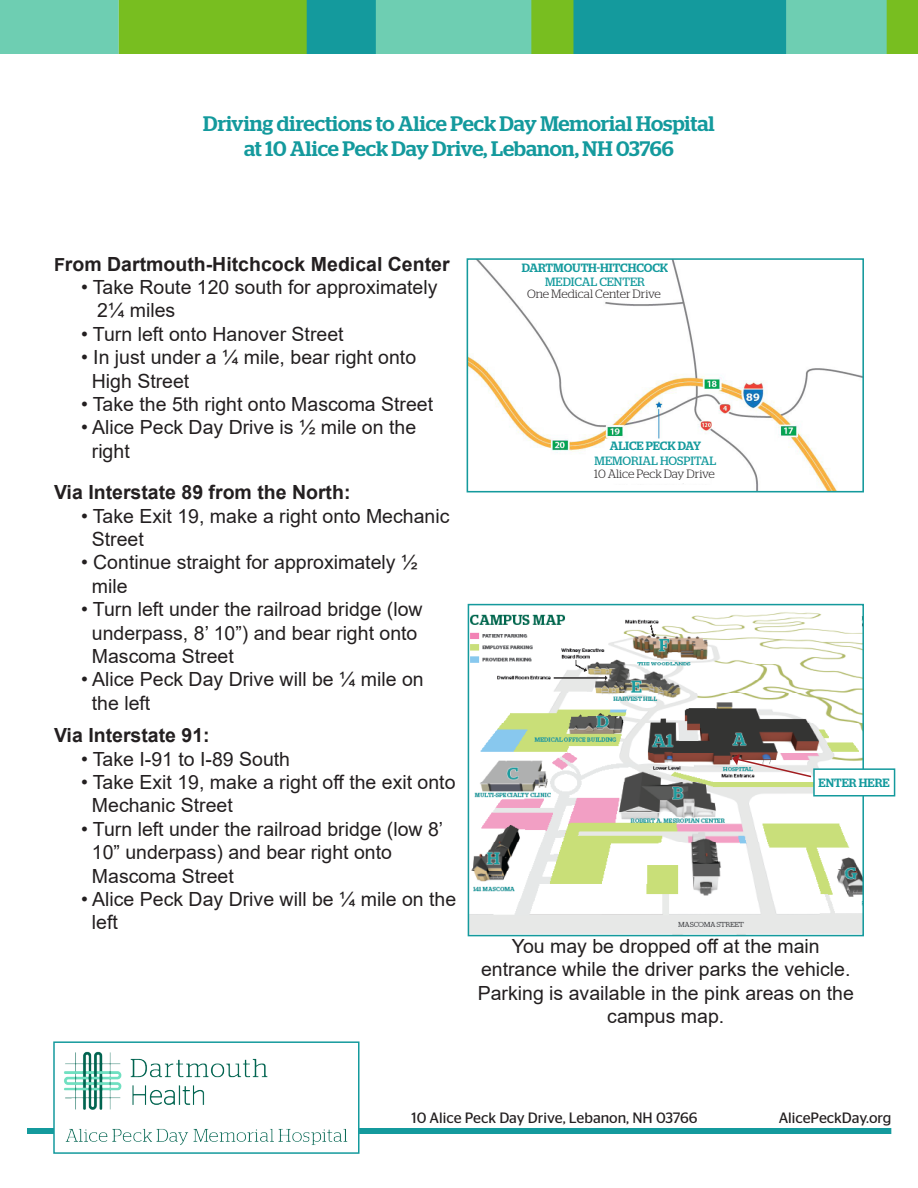
<style>
.page{position:relative;width:918px;height:1188px;background:#fff}
.page>*{position:absolute;margin:0;border:0;box-sizing:border-box;transform-origin:0 0}
.t1{font:500 21px "Stag";color:#149a9d}
.t2{font:19.5px/23.4px "Arial";color:#231f20;text-align:center}
.t3{font:700 19.5px "Arial";color:#231f20}
.t4{font:15px "Stag Sans";color:#231f20}
.t5{font:500 12px "Stag";color:#149a9d}
.t6{font:300 12px "Stag";letter-spacing:-.005em;color:#231f20}
.t7{font:12px "Stag";color:#149a9d}
.s1{font-size:18px}
</style>
<div class="page">
<img style="left:64px;top:1051px;width:284px;height:94px">
<div style="left:53px;top:1041px;width:307px;height:113px;border:2px solid #149a9d"></div>
<div style="left:359px;top:1128px;width:532px;height:6px;background:#149a9d"></div>
<div style="left:27px;top:1128px;width:27px;height:6px;background:#149a9d"></div>
<div style="left:1px;top:1px;width:117px;height:52px;background:#6eceb2"></div>
<div style="left:0;top:0;width:119px;height:54px;border:2px solid #6eceb2"></div>
<div style="left:120px;top:1px;width:187px;height:52px;background:#78be20"></div>
<div style="left:119px;top:0;width:189px;height:54px;border:2px solid #78be20"></div>
<div style="left:307px;top:1px;width:69px;height:52px;background:#149a9d"></div>
<div style="left:307px;top:0;width:70px;height:54px;border:2px solid #149a9d"></div>
<div style="left:377px;top:1px;width:155px;height:52px;background:#6eceb2"></div>
<div style="left:376px;top:0;width:156px;height:54px;border:2px solid #6eceb2"></div>
<div style="left:532px;top:1px;width:42px;height:52px;background:#78be20"></div>
<div style="left:531px;top:0;width:44px;height:54px;border:2px solid #78be20"></div>
<div style="left:574px;top:1px;width:212px;height:52px;background:#149a9d"></div>
<div style="left:573px;top:0;width:214px;height:54px;border:2px solid #149a9d"></div>
<div style="left:787px;top:1px;width:101px;height:52px;background:#6eceb2"></div>
<div style="left:786px;top:0;width:103px;height:54px;border:2px solid #6eceb2"></div>
<div style="left:887px;top:1px;width:30px;height:52px;background:#78be20"></div>
<div style="left:887px;top:0;width:31px;height:54px;border:2px solid #78be20"></div>
<img style="left:470px;top:261px;width:391px;height:228px">
<div style="left:467px;top:258px;width:397px;height:234px;border:2px solid #149a9d"></div>
<div style="left:605px;top:438px;width:106px;height:46px;background:#fff"></div>
<div style="left:532px;top:260px;width:140px;height:39px;background:#fff"></div>
<img style="left:471px;top:612px;width:390px;height:321px">
<div style="left:468px;top:604px;width:396px;height:332px;border:2px solid #149a9d"></div>
<div style="left:838px;top:898px;width:24px;height:15px;background:#fff"></div>
<svg style="left:732px;top:754px;width:81px;height:24px"></svg>
<div style="left:822px;top:612px;width:40px;height:15px;background:#fff"></div>
<div style="left:813px;top:768px;width:82px;height:28px;background:#fff;border:2px solid #149a9d"></div>
<p class="t1" style="left:203px;top:111px;width:513px">Driving directions to Alice Peck Day Memorial Hospital</p>
<p class="t1" style="left:244px;top:137px;width:431px">at 10 Alice Peck Day Drive, Lebanon, NH 03766</p>
<p class="t3" style="left:54px;top:250px;width:397px"><span class="s1">F</span>rom Dartmouth-Hitchcock Medical Center</p>
<p class="t2" style="left:81px;top:275px;width:358px">• Take Route 120 south for approximately</p>
<p class="t2" style="left:97px;top:299px;width:80px">2¼ miles</p>
<p class="t2" style="left:81px;top:322px;width:264px">• Turn left onto Hanover Street</p>
<p class="t2" style="left:81px;top:346px;width:337px">• In just under a ¼ mile, bear right onto</p>
<p class="t2" style="left:92px;top:369px;width:99px">High Street</p>
<p class="t2" style="left:81px;top:392px;width:354px">• Take the 5th right onto Mascoma Street</p>
<p class="t2" style="left:81px;top:416px;width:337px">• Alice Peck Day Drive is ½ mile on the</p>
<p class="t2" style="left:92px;top:439px;width:39px">right</p>
<p class="t5" style="left:610px;top:439px;width:93px">ALICE PECK DAY</p>
<p class="t5" style="left:522px;top:261px;width:148px">DARTMOUTH-HITCHCOCK</p>
<p class="t7" style="left:545px;top:275px;width:101px">MEDICAL CENTER</p>
<p class="t6" style="left:527px;top:287px;width:135px">One Medical Center Drive</p>
<p class="t7" style="left:595px;top:453px;width:123px">MEMORIAL HOSPITAL</p>
<p class="t6" style="left:594px;top:467px;width:122px">10 Alice Peck Day Drive</p>
<p class="t3" style="left:54px;top:479px;width:298px">Via Interstate 89 from the North:</p>
<p class="t2" style="left:81px;top:504px;width:370px">• Take Exit 19, make a right onto Mechanic</p>
<p class="t2" style="left:92px;top:527px;width:54px">Street</p>
<p class="t2" style="left:81px;top:551px;width:338px">• Continue straight for approximately ½</p>
<p class="t2" style="left:92px;top:574px;width:37px">mile</p>
<p class="t2" style="left:81px;top:597px;width:343px">• Turn left under the railroad bridge (low underpass, 8’ 10”) and bear right onto</p>
<p class="t2" style="left:92px;top:644px;width:143px">Mascoma Street</p>
<p class="t2" style="left:81px;top:668px;width:344px">• Alice Peck Day Drive will be ¼ mile on</p>
<p class="t2" style="left:92px;top:691px;width:60px">the left</p>
<p class="t3" style="left:54px;top:722px;width:157px">Via Interstate 91:</p>
<p class="t2" style="left:81px;top:747px;width:211px">• Take I-91 to I-89 South</p>
<p class="t2" style="left:92px;top:770px;width:365px;text-align:left;text-indent:-11px">• Take Exit 19, make a right off the exit onto<br>Mechanic Street</p>
<p class="t2" style="left:81px;top:817px;width:364px">• Turn left under the railroad bridge (low 8’</p>
<p class="t2" style="left:92px;top:840px;width:302px;text-align:left">10” underpass) and bear right onto<br>Mascoma Street</p>
<p class="t2" style="left:81px;top:887px;width:377px">• Alice Peck Day Drive will be ¼ mile on the</p>
<p class="t2" style="left:92px;top:911px;width:28px">left</p>
<p class="t5" style="left:819px;top:776px;width:73px">ENTER HERE</p>
<p class="t2" style="left:478px;top:934px;width:378px">You may be dropped off at the main entrance while the driver parks the vehicle.<br>Parking is available in the pink areas on the campus map.</p>
<p class="t4" style="left:411px;top:1108px;width:288px">10 Alice Peck Day Drive, Lebanon, NH 03766</p>
<p class="t4" style="left:779px;top:1108px;width:114px">AlicePeckDay.org</p>
</div>
